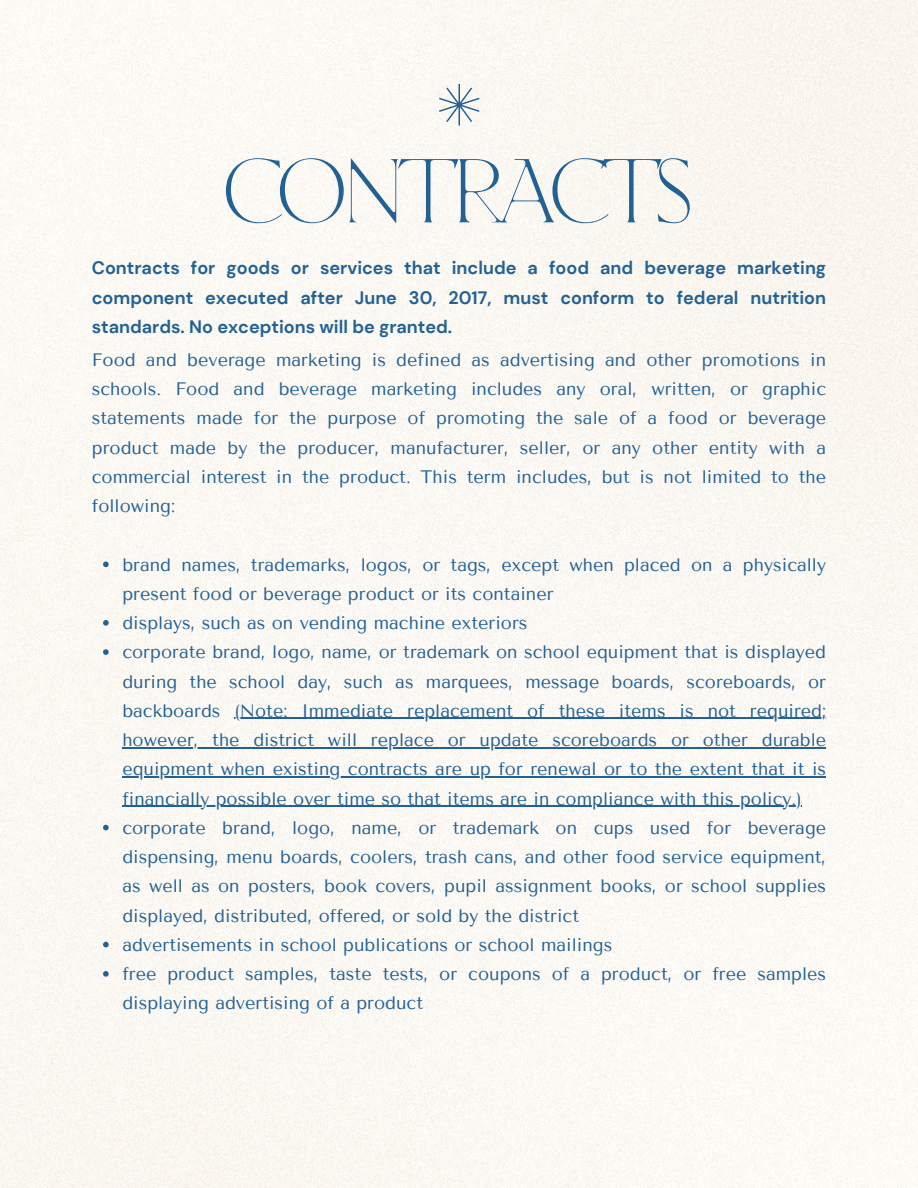
<style>
.page{position:relative;width:918px;height:1188px;background:#fcf8f3}
.page>*{position:absolute;margin:0;border:0;box-sizing:border-box;transform-origin:0 0}
.t1{font:90.3px "TT Ricordi Nobili";letter-spacing:-.14em;color:#236194}
.t2{font:18px/29.2px "Tenor Sans";color:#236194;text-align:justify}
.t3{font:700 18px/29.2px "DM Sans";color:#236194;text-align:justify}
</style>
<div class="page">
<svg style="left:439px;top:84px;width:40px;height:42px"></svg>
<svg style="left:103px;top:562px;width:6px;height:5px"></svg>
<svg style="left:103px;top:620px;width:6px;height:6px"></svg>
<svg style="left:103px;top:649px;width:6px;height:6px"></svg>
<hr style="left:234px;top:718px;width:592px;height:1px;background:#236194">
<hr style="left:122px;top:747px;width:704px;height:1px;background:#236194">
<hr style="left:122px;top:776px;width:704px;height:2px;background:#236194">
<hr style="left:122px;top:806px;width:680px;height:1px;background:#236194">
<svg style="left:103px;top:825px;width:6px;height:5px"></svg>
<svg style="left:103px;top:942px;width:6px;height:5px"></svg>
<svg style="left:103px;top:971px;width:6px;height:6px"></svg>
<p class="t1" style="left:220px;top:129px;width:479px">CONTRACTS</p>
<p class="t3" style="left:92px;top:254px;width:736px">Contracts for goods or services that include a food and beverage marketing component executed after June 30, 2017, must conform to federal nutrition standards. No exceptions will be granted.</p>
<p class="t2" style="left:92px;top:345px;width:736px">Food and beverage marketing is defined as advertising and other promotions in schools. Food and beverage marketing includes any oral, written, or graphic statements made for the purpose of promoting the sale of a food or beverage product made by the producer, manufacturer, seller, or any other entity with a commercial interest in the product. This term includes, but is not limited to the following:</p>
<p class="t2" style="left:122px;top:550px;width:705px">brand names, trademarks, logos, or tags, except when placed on a physically present food or beverage product or its container</p>
<p class="t2" style="left:122px;top:608px;width:407px">displays, such as on vending machine exteriors</p>
<p class="t2" style="left:122px;top:638px;width:705px">corporate brand, logo, name, or trademark on school equipment that is displayed during the school day, such as marquees, message boards, scoreboards, or backboards (Note: Immediate replacement of these items is not required; however, the district will replace or update scoreboards or other durable equipment when existing contracts are up for renewal or to the extent that it is financially possible over time so that items are in compliance with this policy.)</p>
<p class="t2" style="left:122px;top:813px;width:705px">corporate brand, logo, name, or trademark on cups used for beverage dispensing, menu boards, coolers, trash cans, and other food service equipment, as well as on posters, book covers, pupil assignment books, or school supplies displayed, distributed, offered, or sold by the district</p>
<p class="t2" style="left:122px;top:930px;width:492px">advertisements in school publications or school mailings</p>
<p class="t2" style="left:122px;top:959px;width:705px">free product samples, taste tests, or coupons of a product, or free samples displaying advertising of a product</p>
</div>
